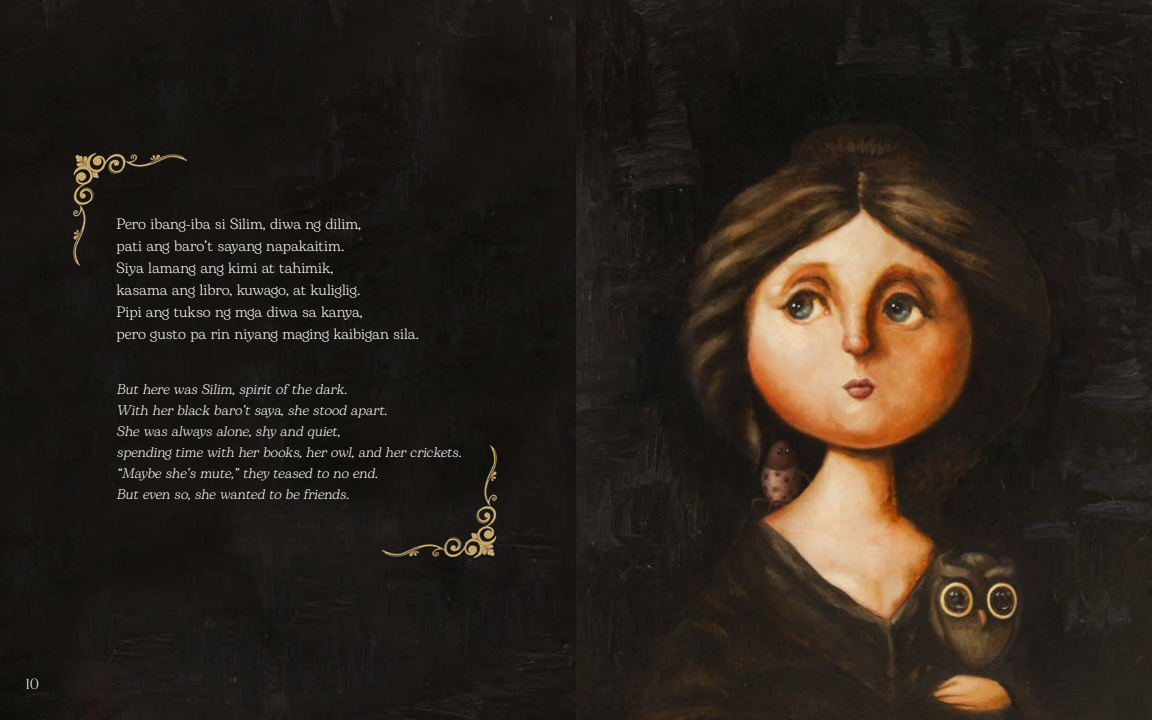
<style>
.page{position:relative;width:1152px;height:720px;background:#fff}
.page>*{position:absolute;margin:0;border:0;box-sizing:border-box;transform-origin:0 0}
.t1{font:15px/22px "Bogart";color:#fff}
.t2{font:15px "MADE Mirage";color:#fff}
.t3{font:italic 14px/21px "Bogart";color:#fff}
</style>
<div class="page">
<img style="left:576px;top:0;width:576px;height:720px">
<div style="left:0;top:0;width:576px;height:720px;background:#171511"></div>
<img style="left:73px;top:153px;width:114px;height:113px">
<img style="left:383px;top:445px;width:113px;height:113px">
<p class="t2" style="left:26px;top:675px;width:14px">10</p>
<p class="t1" style="left:117px;top:213px;width:304px">Pero ibang-iba si Silim, diwa ng dilim,<br>pati ang baro’t sayang napakaitim.<br>Siya lamang ang kimi at tahimik,<br>kasama ang libro, kuwago, at kuliglig.<br>Pipi ang tukso ng mga diwa sa kanya,<br>pero gusto pa rin niyang maging kaibigan sila.</p>
<p class="t3" style="left:117px;top:379px;width:350px">Buthere was Silim,spiritof the dark.<br>With herblack baro’tsay a,she stood apart.<br>She was alway s alone,shy and quiet,<br>spending time with herbooks,herowl,and hercrickets. “Maybe she’s mute,”they teased to no end.<br>Buteven so,she wanted to be friends.</p>
</div>
